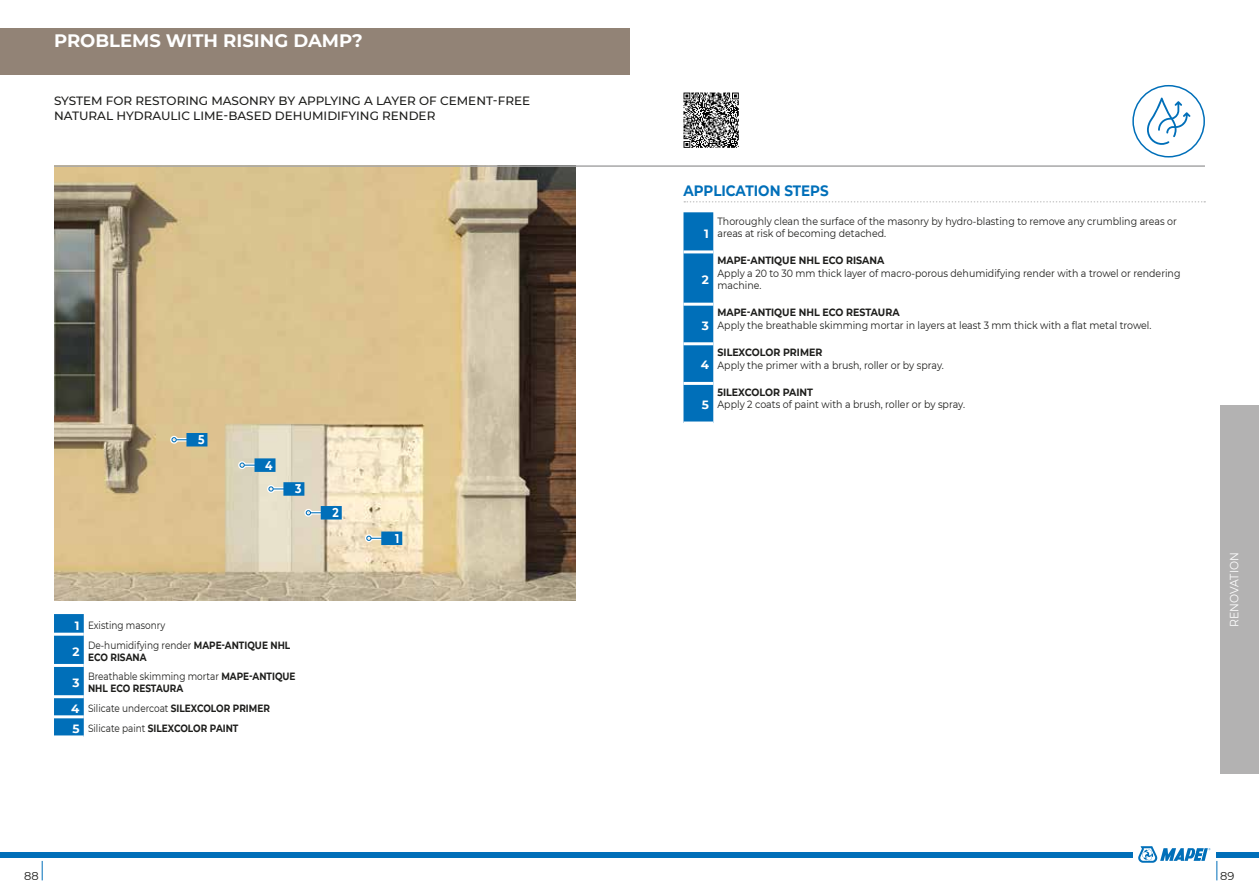
<style>
.page{position:relative;width:1259px;height:893px;background:#fff}
.page>*{position:absolute;margin:0;border:0;box-sizing:border-box;transform-origin:0 0}
.t1{font:700 18px "Montserrat";color:#fff}
.t2{font:700 15px "Montserrat";color:#006fb9;scale:.9 1}
.t3{font:700 12.75px "Montserrat";color:#fff;scale:.85 1}
.t4{font:500 12px/14.4px "Montserrat";color:#1d1d1b}
.t5{font:12px "Montserrat";color:#fff;scale:.9 1}
.t6{font:700 12px "Montserrat";color:#fff}
.t7{font:11.4px "Montserrat";color:#1d1d1b}
.t8{font:10.5px/12.6px "Montserrat";color:#1d1d1b;scale:.9 1}
.t9{font:700 10.5px/12.6px "Montserrat";color:#1d1d1b;scale:.85 1}
.t10{font:700 10.5px "Montserrat";color:#1d1d1b;scale:.9 1}
.t11{font:10.5px "Montserrat";color:#1d1d1b;scale:.85 1}
.s1{font-weight:700;font-size:12px;color:#fff}
.s2{font-weight:400}
.s3{font-size:12px;color:#fff}
</style>
<div class="page">
<img style="left:54px;top:167px;width:521px;height:434px">
<hr style="left:54px;top:165px;width:1151px;height:2px;background:#a7a7a8">
<svg style="left:1216px;top:861px;width:1px;height:19px"></svg>
<svg style="left:683px;top:93px;width:56px;height:55px;background:#7d7d7d"></svg>
<svg style="left:684px;top:201px;width:521px;height:2px"></svg>
<div style="left:683px;top:212px;width:30px;height:209px;background:#006fb9"></div>
<hr style="left:683px;top:303px;width:30px;height:3px;background:#fff">
<hr style="left:683px;top:342px;width:30px;height:3px;background:#fff">
<hr style="left:683px;top:382px;width:30px;height:3px;background:#fff">
<hr style="left:683px;top:250px;width:30px;height:3px;background:#fff">
<svg style="left:1147px;top:98px;width:43px;height:47px"></svg>
<div style="left:1132px;top:85px;width:73px;height:73px;border:2px solid #006fb9;border-radius:50%"></div>
<div style="left:1220px;top:405px;width:39px;height:369px;background:#b3b2b2"></div>
<svg style="left:1138px;top:846px;width:72px;height:17px"></svg>
<div style="left:0;top:852px;width:1132px;height:5px;background:#006fb9"></div>
<div style="left:1216px;top:852px;width:43px;height:5px;background:#006fb9"></div>
<svg style="left:42px;top:861px;width:1px;height:19px"></svg>
<div style="left:0;top:28px;width:629px;height:46px;background:#928376"></div>
<svg style="left:54px;top:614px;width:30px;height:121px;background:#0471ba"></svg>
<hr style="left:54px;top:633px;width:30px;height:3px;background:#fff">
<hr style="left:54px;top:664px;width:30px;height:3px;background:#fff">
<hr style="left:54px;top:695px;width:30px;height:3px;background:#fff">
<hr style="left:54px;top:715px;width:30px;height:3px;background:#fff">
<svg style="left:364px;top:531px;width:38px;height:14px"></svg>
<svg style="left:304px;top:506px;width:38px;height:13px"></svg>
<svg style="left:266px;top:482px;width:38px;height:14px"></svg>
<svg style="left:237px;top:458px;width:38px;height:14px"></svg>
<svg style="left:169px;top:433px;width:38px;height:13px"></svg>
<h1 class="t1" style="left:54px;top:27px;width:310px">PROBLEMS WITH RISING DAMP?</h1>
<p class="t4" style="left:54px;top:93px;width:478px">SYSTEM FOR RESTORING MASONRY BY APPLYING A LAYER OF CEMENT-FREE<br>NATURAL HYDRAULIC LIME-BASED DEHUMIDIFYING RENDER</p>
<p class="t3" style="left:198px;top:430px;width:9px">5</p>
<p class="t3" style="left:265px;top:456px;width:10px">4</p>
<p class="t3" style="left:295px;top:480px;width:9px">3</p>
<p class="t3" style="left:332px;top:503px;width:9px">2</p>
<p class="t11" style="left:75px;top:618px;width:108px"><span class="s1">1</span> Existing masonry</p>
<p class="t6" style="left:72px;top:643px;width:9px">2</p>
<p class="t9" style="left:88px;top:638px;width:239px"><span class="s2">De-humidifying render</span> MAPE-ANTIQUE NHL<br>ECO RISANA</p>
<p class="t6" style="left:72px;top:674px;width:9px">3</p>
<p class="t9" style="left:88px;top:669px;width:246px"><span class="s2">Breathable skimming mortar</span> MAPE-ANTIQUE<br>NHL ECO RESTAURA</p>
<p class="t9" style="left:71px;top:697px;width:235px;line-height:20.1px"><span class="s3">4</span> <span class="s2">Silicate undercoat</span> SILEXCOLOR PRIMER<br><span class="s3">5</span> <span class="s2">Silicate paint</span> SILEXCOLOR PAINT</p>
<p class="t7" style="left:24px;top:868px;width:16px">88</p>
<p class="t3" style="left:395px;top:529px;width:6px">1</p>
<h2 class="t2" style="left:683px;top:180px;width:163px">APPLICATION STEPS</h2>
<p class="t6" style="left:704px;top:225px;width:6px">1</p>
<p class="t8" style="left:717px;top:214px;width:512px">Thoroughly clean the surface of the masonry by hydro-blasting to remove any crumbling areas or areas at risk of becoming detached.</p>
<p class="t6" style="left:702px;top:271px;width:9px">2</p>
<p class="t6" style="left:702px;top:317px;width:9px">3</p>
<p class="t6" style="left:701px;top:356px;width:10px">4</p>
<p class="t6" style="left:702px;top:396px;width:9px">5</p>
<p class="t10" style="left:717px;top:253px;width:187px">MAPE-ANTIQUE NHL ECO RISANA</p>
<p class="t8" style="left:717px;top:266px;width:516px">Apply a 20 to 30 mm thick layer of macro-porous dehumidifying render with a trowel or rendering machine.</p>
<p class="t10" style="left:717px;top:305px;width:204px">MAPE-ANTIQUE NHL ECO RESTAURA</p>
<p class="t8" style="left:717px;top:319px;width:483px">Apply the breathable skimming mortar in layers at least 3 mm thick with a flat metal trowel.</p>
<p class="t10" style="left:717px;top:345px;width:118px">SILEXCOLOR PRIMER</p>
<p class="t8" style="left:717px;top:358px;width:253px">Apply the primer with a brush, roller or by spray.</p>
<p class="t10" style="left:717px;top:384px;width:108px">5ILEXCOLOR PAINT</p>
<p class="t8" style="left:717px;top:398px;width:276px">Apply 2 coats of paint with a brush, roller or by spray.</p>
<p class="t5" style="left:1226px;top:627px;width:84px;rotate:-90deg">RENOVATION</p>
<p class="t7" style="left:1220px;top:868px;width:16px">89</p>
</div>
